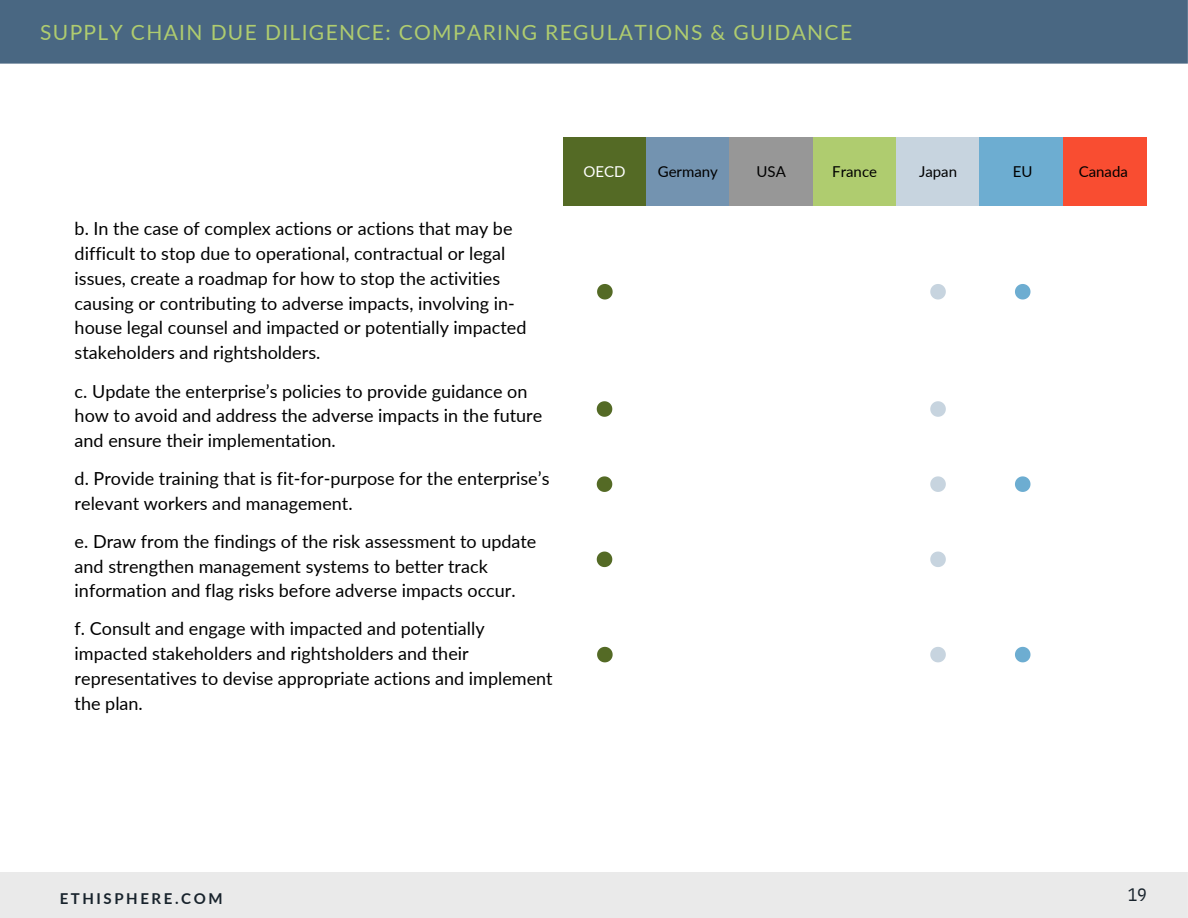
<style>
.page{position:relative;width:1188px;height:918px;background:#fff}
.page>*{position:absolute;margin:0;border:0;box-sizing:border-box;transform-origin:0 0}
.t1{font:21px "Lato";letter-spacing:.065em;color:#afcc6f}
.t2{font:18px/24.8px "Lato";color:#000}
.t3{font:18px "IBM Plex Sans Cond";color:#18232c}
.t4{font:15px "Lato";color:#000}
.t5{font:700 15px "Lato";letter-spacing:.17em;color:#18232c}
.t6{font:15px "Lato";color:#fff}
</style>
<div class="page">
<div style="left:0;top:872px;width:1188px;height:46px;background:#eaeaea"></div>
<div style="left:0;top:0;width:1188px;height:64px;background:#496782"></div>
<svg style="left:597px;top:284px;width:16px;height:16px"></svg>
<svg style="left:597px;top:401px;width:15px;height:16px"></svg>
<svg style="left:597px;top:476px;width:15px;height:16px"></svg>
<svg style="left:597px;top:552px;width:15px;height:15px"></svg>
<svg style="left:597px;top:647px;width:16px;height:15px"></svg>
<svg style="left:930px;top:284px;width:16px;height:16px"></svg>
<svg style="left:930px;top:401px;width:16px;height:16px"></svg>
<svg style="left:930px;top:476px;width:16px;height:16px"></svg>
<svg style="left:930px;top:552px;width:16px;height:15px"></svg>
<svg style="left:930px;top:647px;width:16px;height:15px"></svg>
<svg style="left:1015px;top:284px;width:15px;height:16px"></svg>
<svg style="left:1015px;top:647px;width:15px;height:15px"></svg>
<div style="left:563px;top:137px;width:83px;height:69px;background:#546a25"></div>
<div style="left:646px;top:137px;width:84px;height:69px;background:#7393b0"></div>
<div style="left:730px;top:137px;width:83px;height:69px;background:#979797"></div>
<div style="left:813px;top:137px;width:83px;height:69px;background:#afcc6f"></div>
<div style="left:896px;top:137px;width:84px;height:69px;background:#c7d4df"></div>
<div style="left:980px;top:137px;width:83px;height:69px;background:#6dadd1"></div>
<div style="left:1063px;top:137px;width:83px;height:69px;background:#f94d31"></div>
<svg style="left:1015px;top:476px;width:15px;height:16px"></svg>
<h1 class="t1" style="left:40px;top:20px;width:814px">SUPPLY CHAIN DUE DILIGENCE: COMPARING REGULATIONS &amp; GUIDANCE</h1>
<h2 class="t2" style="left:75px;top:216px;width:453px">b. In the case of complex actions or actions that may be difficult to stop due to operational, contractual or legal issues, create a roadmap for how to stop the activities causing or contributing to adverse impacts, involving in&shy;house legal counsel and impacted or potentially impacted stakeholders and rightsholders.</h2>
<h2 class="t2" style="left:75px;top:378px;width:469px">c. Update the enterprise’s policies to provide guidance on how to avoid and address the adverse impacts in the future and ensure their implementation.</h2>
<h2 class="t2" style="left:75px;top:466px;width:476px">d. Provide training that is fit-for-purpose for the enterprise’s relevant workers and management.</h2>
<h2 class="t2" style="left:75px;top:529px;width:463px">e. Draw from the findings of the risk assessment to update and strengthen management systems to better track information and flag risks before adverse impacts occur.</h2>
<h4 class="t2" style="left:75px;top:616px;width:480px">f. Consult and engage with impacted and potentially impacted stakeholders and rightsholders and their representatives to devise appropriate actions and implement the plan.</h4>
<p class="t6" style="left:583px;top:162px;width:44px">OECD</p>
<h4 class="t4" style="left:658px;top:162px;width:62px">Germany</h4>
<p class="t4" style="left:757px;top:162px;width:31px">USA</p>
<p class="t4" style="left:832px;top:162px;width:46px">France</p>
<h4 class="t4" style="left:919px;top:162px;width:40px">Japan</h4>
<p class="t4" style="left:1013px;top:162px;width:21px">EU</p>
<p class="t4" style="left:1079px;top:162px;width:51px">Canada</p>
<h2 class="t5" style="left:60px;top:889px;width:164px">ETHISPHERE.COM</h2>
<p class="t3" style="left:1128px;top:882px;width:21px">19</p>
</div>
